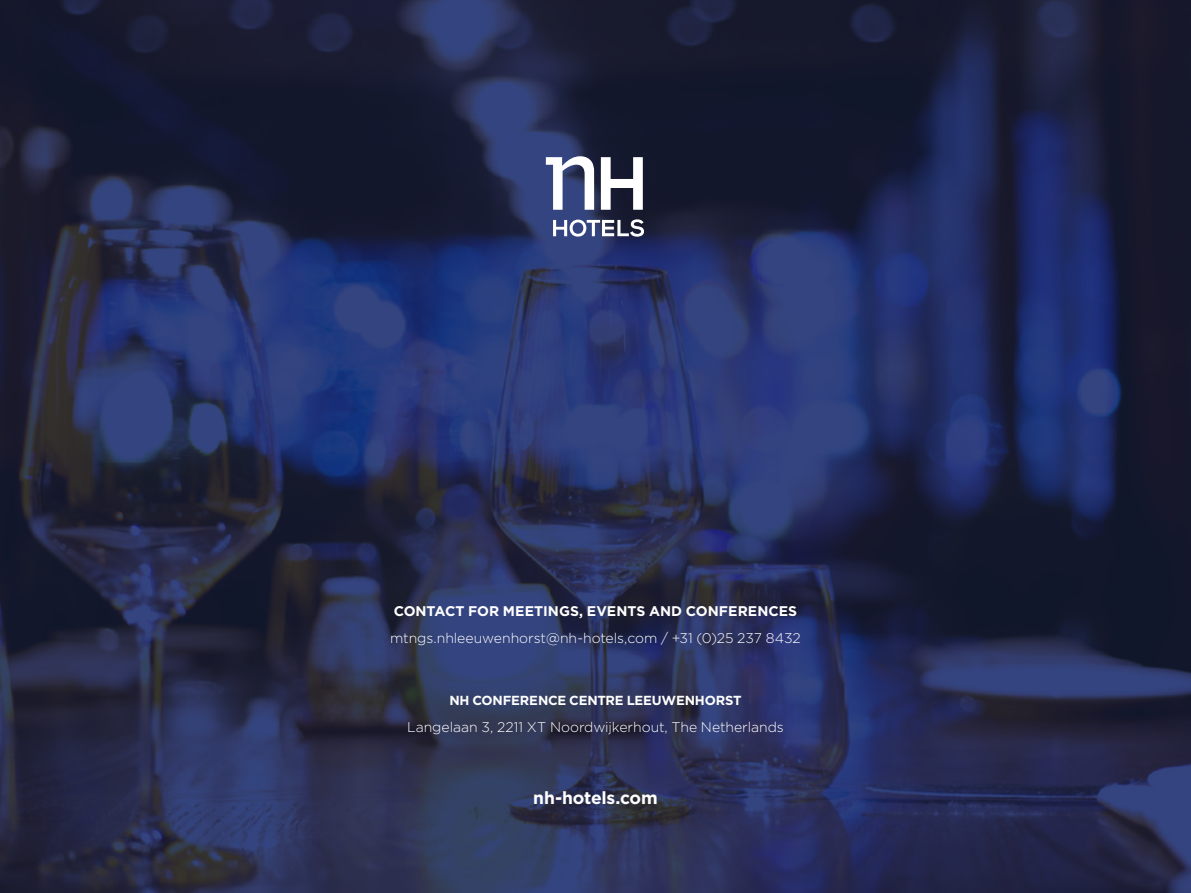
<style>
.page{position:relative;width:1191px;height:893px;background:#fff}
.page>*{position:absolute;margin:0;border:0;box-sizing:border-box;transform-origin:0 0}
.t1{font:700 17.5px "Gotham";letter-spacing:-.015em;color:#fff}
.t2{font:300 14px "Gotham";color:#fff}
.t3{font:700 14px "Gotham";letter-spacing:.005em;color:#fff}
.t4{font:700 13.12px "Gotham";letter-spacing:-.015em;color:#fff}
</style>
<div class="page">
<img style="left:0;top:0;width:1191px;height:893px">
<svg style="left:546px;top:156px;width:98px;height:81px"></svg>
<p class="t3" style="left:394px;top:602px;width:405px">CONTACT FOR MEETINGS, EVENTS AND CONFERENCES</p>
<p class="t2" style="left:390px;top:629px;width:412px">mtngs.nhleeuwenhorst@nh-hotels,com / +31 (0)25 237 8432</p>
<p class="t4" style="left:449px;top:692px;width:294px">NH CONFERENCE CENTRE LEEUWENHORST</p>
<p class="t2" style="left:407px;top:718px;width:378px">Langelaan 3, 2211 XT Noordwijkerhout, The Netherlands</p>
<p class="t1" style="left:533px;top:786px;width:126px">nh-hotels.com</p>
</div>
